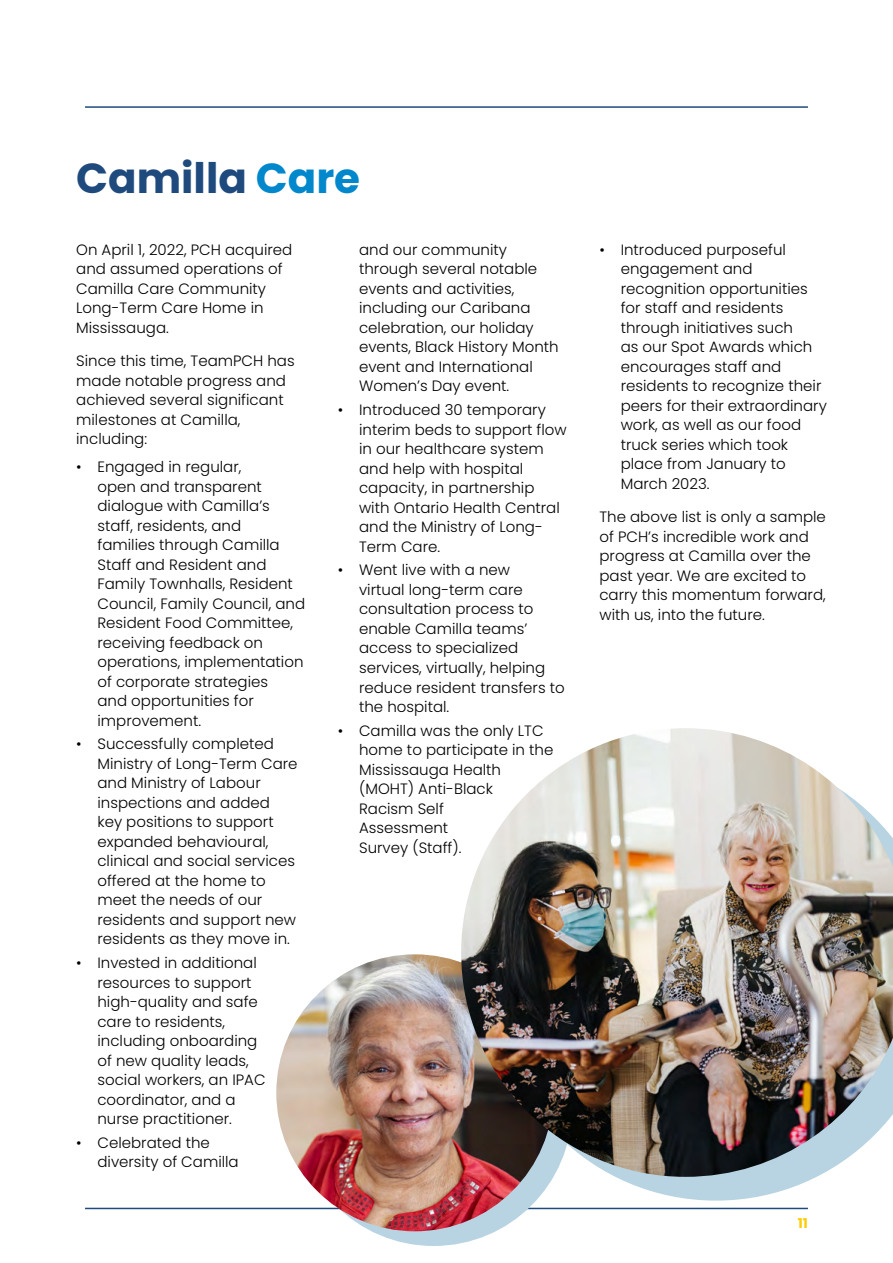
<style>
.page{position:relative;width:893px;height:1263px;background:#fff}
.page>*{position:absolute;margin:0;border:0;box-sizing:border-box;transform-origin:0 0}
.t1{font:700 42px "Poppins";color:#1f4a7d}
.t2{font:300 15px/19.5px "Poppins";color:#000}
.t3{font:700 13.5px "Poppins";color:#ffcc05}
.s1{color:#0087cc}
</style>
<div class="page">
<hr style="left:85px;top:106px;width:723px;height:2px;background:#1f4a7d">
<hr style="left:85px;top:1208px;width:723px;height:1px;background:#1f4a7d">
<div style="left:295px;top:969px;width:277px;height:277px;background:#b8d4e3;border-radius:50%"></div>
<img style="left:276px;top:954px;width:277px;height:277px;border-radius:138px">
<svg style="left:492px;top:1177px;width:324px;height:23px;fill:#b8d4e3"></svg>
<img style="left:461px;top:728px;width:432px;height:449px">
<h1 class="t1" style="left:76px;top:154px;width:285px">Camilla <span class="s1">Care</span></h1>
<p class="t2" style="left:76px;top:240px;width:218px">On April 1, 2022, PCH acquired and assumed operations of<br>Camilla Care Community<br>Long-Term Care Home in<br>Mississauga.</p>
<p class="t2" style="left:76px;top:351px;width:220px">Since this time, TeamPCH has made notable progress and achieved several significant milestones at Camilla, including:</p>
<p class="t2" style="left:97px;top:457px;width:209px;text-indent:-21px">• Engaged in regular,<br>open and transparent dialogue with Camilla’s staff, residents, and<br>families through Camilla<br>Staff and Resident and<br>Family Townhalls, Resident<br>Council, Family Council, and<br>Resident Food Committee, receiving feedback on operations, implementation of corporate strategies<br>and opportunities for improvement.</p>
<p class="t2" style="left:97px;top:734px;width:202px;text-indent:-21px">• Successfully completed<br>Ministry of Long-Term Care and Ministry of Labour inspections and added key positions to support expanded behavioural, clinical and social services offered at the home to meet the needs of our residents and support new residents as they move in.</p>
<p class="t2" style="left:97px;top:953px;width:170px;text-indent:-21px">• Invested in additional resources to support high-quality and safe care to residents, including onboarding of new quality leads, social workers, an IPAC coordinator, and a nurse practitioner.</p>
<p class="t2" style="left:97px;top:1133px;width:143px;text-indent:-21px">• Celebrated the diversity of Camilla</p>
<p class="t2" style="left:359px;top:240px;width:201px">and our community through several notable events and activities, including our Caribana celebration, our holiday events, Black History Month event and International<br>Women’s Day event.</p>
<p class="t2" style="left:359px;top:400px;width:209px;text-indent:-21px">• Introduced 30 temporary interim beds to support flow in our healthcare system and help with hospital capacity, in partnership with Ontario Health Central and the Ministry of Long-<br>Term Care.</p>
<p class="t2" style="left:359px;top:560px;width:207px;text-indent:-21px">• Went live with a new<br>virtual long-term care consultation process to enable Camilla teams’ access to specialized services, virtually, helping reduce resident transfers to the hospital.</p>
<p class="t2" style="left:359px;top:721px;width:196px;text-indent:-21px">• Camilla was the only LTC home to participate in the<br>Mississauga Health (MOHT) Anti-Black<br>Racism Self<br>Assessment<br>Survey (Staff).</p>
<p class="t2" style="left:621px;top:240px;width:208px;text-indent:-21px">• Introduced purposeful engagement and recognition opportunities for staff and residents through initiatives such<br>as our Spot Awards which encourages staff and residents to recognize their peers for their extraordinary work, as well as our food truck series which took place from January to<br>March 2023.</p>
<p class="t2" style="left:599px;top:507px;width:228px">The above list is only a sample of PCH’s incredible work and progress at Camilla over the past year. We are excited to carry this momentum forward, with us, into the future.</p>
<p class="t3" style="left:798px;top:1216px;width:12px">11</p>
</div>
